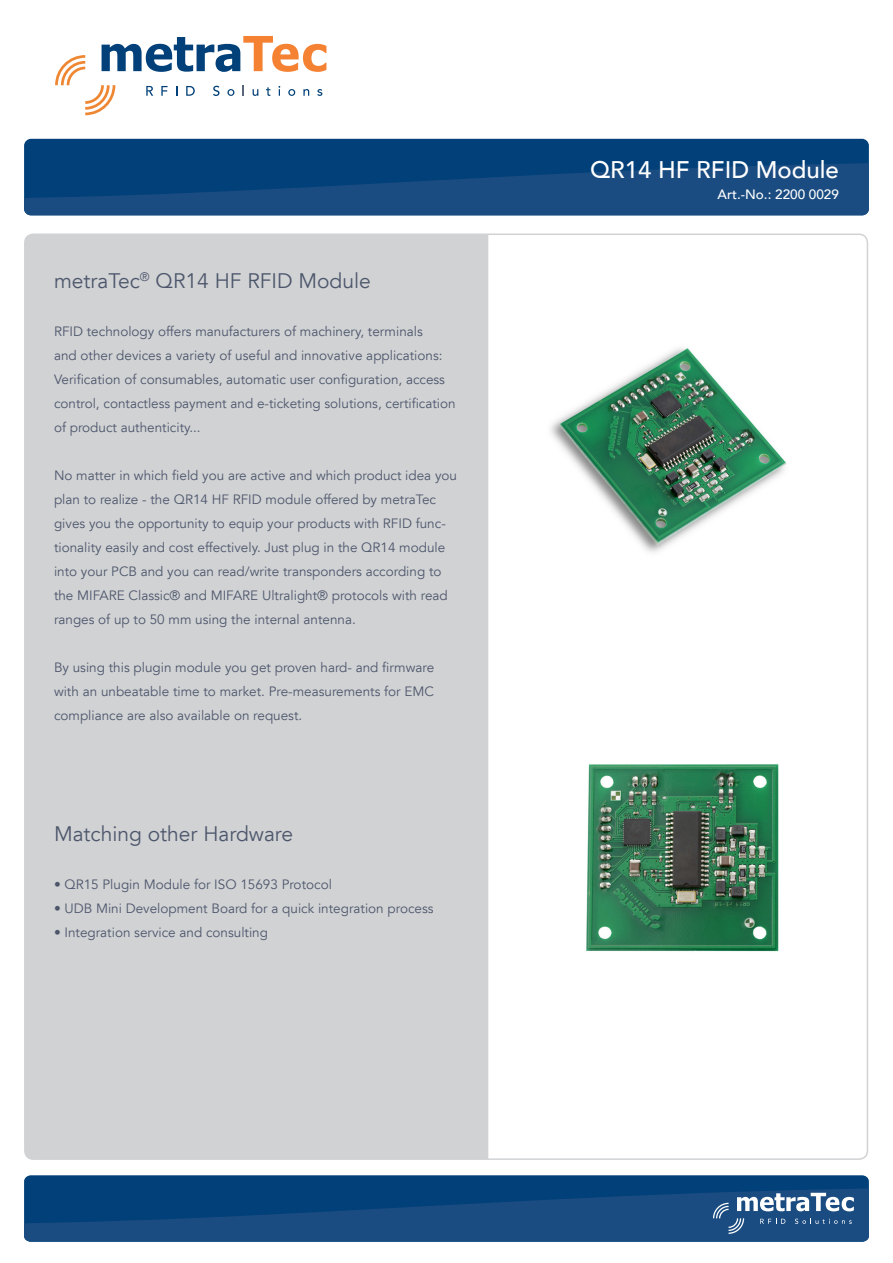
<style>
.page{position:relative;width:893px;height:1263px;background:#fff}
.page>*{position:absolute;margin:0;border:0;box-sizing:border-box;transform-origin:0 0}
.t1{font:500 24px "Avenir LT";color:#fff}
.t2{font:21px "Avenir LT";color:#4d576c}
.t3{font:13.5px/24px "Avenir LT";color:#4d576c}
.t4{font:500 13.5px "Avenir LT";color:#fff}
</style>
<div class="page">
<div style="left:27px;top:236px;width:461px;height:921px;background:#d1d2d4"></div>
<div style="left:24px;top:139px;width:845px;height:76px;background:#014078;border-radius:7px"></div>
<svg style="left:24px;top:160px;width:845px;height:55px;fill:#1a4c81"></svg>
<div style="left:24px;top:1175px;width:845px;height:67px;background:#014078;border-radius:6px"></div>
<svg style="left:24px;top:1186px;width:845px;height:56px;fill:#1a4c81"></svg>
<svg style="left:55px;top:36px;width:271px;height:80px"></svg>
<svg style="left:712px;top:1193px;width:142px;height:41px;background:#49719b"></svg>
<img style="left:586px;top:764px;width:193px;height:188px">
<img style="left:550px;top:348px;width:237px;height:205px">
<h2 class="t2" style="left:54px;top:268px;width:318px">metraTec<sup>®</sup> QR14 HF RFID Module</h2>
<p class="t3" style="left:54px;top:319px;width:403px">RFID technology offers manufacturers of machinery, terminals<br>and other devices a variety of useful and innovative applications:<br>Verification of consumables, automatic user configuration, access control, contactless payment and e-ticketing solutions, certification of product authenticity...</p>
<p class="t3" style="left:54px;top:463px;width:405px">No matter in which field you are active and which product idea you plan to realize - the QR14 HF RFID module offered by metraTec gives you the opportunity to equip your products with RFID func&shy;tionality easily and cost effectively. Just plug in the QR14 module into your PCB and you can read/write transponders according to the MIFARE Classic® and MIFARE Ultralight® protocols with read ranges of up to 50 mm using the internal antenna.</p>
<p class="t3" style="left:54px;top:655px;width:382px;text-align:justify">By using this plugin module you get proven hard- and firmware with an unbeatable time to market. Pre-measurements for EMC compliance are also available on request.</p>
<h2 class="t2" style="left:54px;top:821px;width:241px">Matching other Hardware</h2>
<p class="t3" style="left:54px;top:872px;width:279px">• QR15 Plugin Module for ISO 15693 Protocol</p>
<p class="t3" style="left:54px;top:896px;width:381px">• UDB Mini Development Board for a quick integration process</p>
<p class="t3" style="left:54px;top:920px;width:216px">• Integration service and consulting</p>
<h1 class="t1" style="left:590px;top:155px;width:250px">QR14 HF RFID Module</h1>
<p class="t4" style="left:718px;top:187px;width:123px">Art.-No.: 2200 0029</p>
</div>
